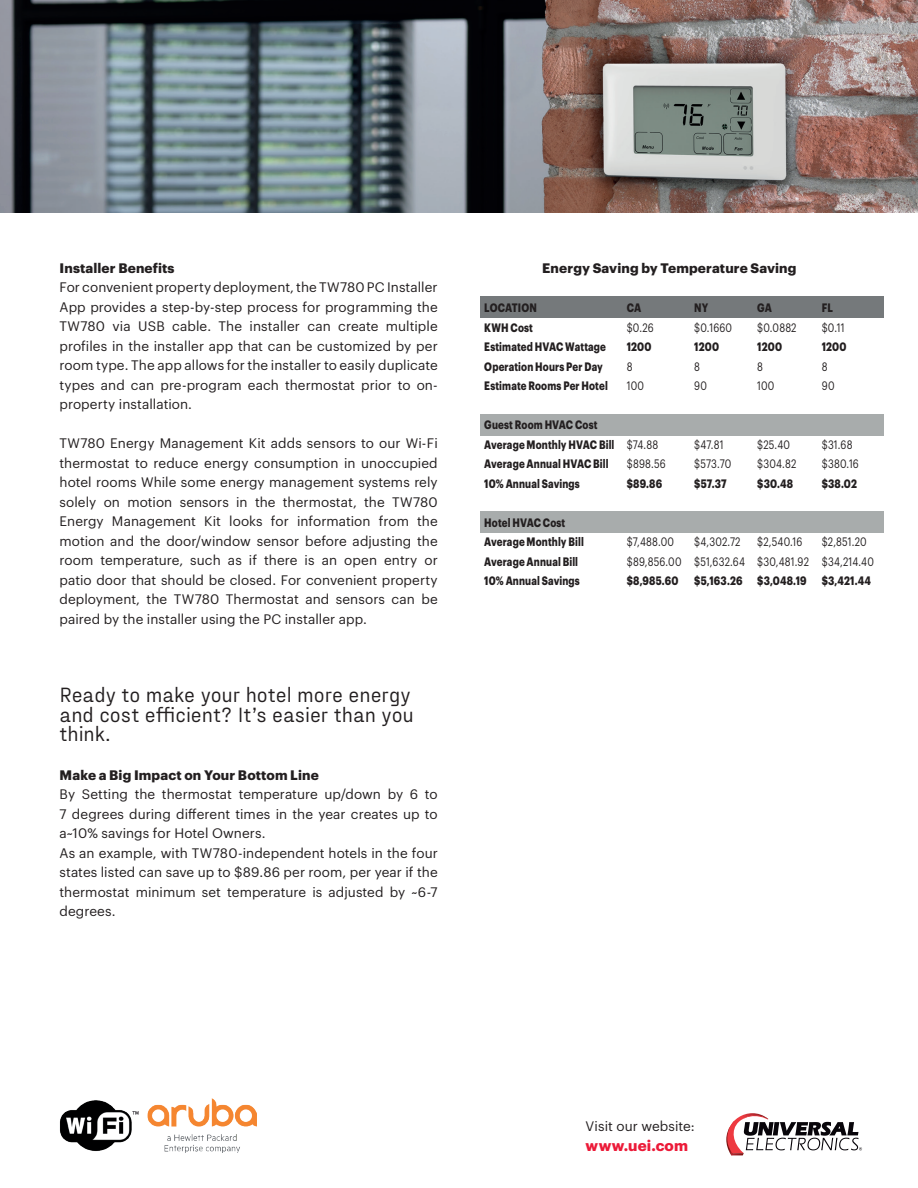
<style>
.page{position:relative;width:918px;height:1188px;background:#fff}
.page>*{position:absolute;margin:0;border:0;box-sizing:border-box;transform-origin:0 0}
.t1{font:21px/19.5px "Fraktion Sans";letter-spacing:-.005em;color:#231f20}
.t2{font:700 15px "Graphik";letter-spacing:.01em;color:#ec1a38}
.t3{font:13.5px/19.5px "Graphik";letter-spacing:.005em;color:#231f20;text-align:justify}
.t4{font:700 13.5px "Graphik";letter-spacing:.01em;color:#231f20}
.t5{font:700 12px/19.5px "Graphik";letter-spacing:.015em;color:#231f20;scale:.8 1}
.t6{font:12px "Graphik";letter-spacing:.02em;color:#231f20;scale:.8 1}
.s1{font-weight:400}
</style>
<div class="page">
<img style="left:0;top:0;width:918px;height:213px">
<div style="left:480px;top:414px;width:404px;height:21px;background:#a8acac"></div>
<div style="left:480px;top:296px;width:404px;height:22px;background:#75797b"></div>
<div style="left:480px;top:512px;width:404px;height:21px;background:#a8acac"></div>
<img style="left:60px;top:1099px;width:196px;height:53px">
<svg style="left:726px;top:1113px;width:136px;height:42px"></svg>
<p class="t4" style="left:60px;top:258px;width:116px">Installer Benefits</p>
<p class="t3" style="left:60px;top:277px;width:380px">For convenient property deployment, the TW780 PC Installer App provides a step-by-step process for programming the TW780 via USB cable. The installer can create multiple profiles in the installer app that can be customized by per room type. The app allows for the installer to easily duplicate types and can pre-program each thermostat prior to on&shy;property installation.</p>
<p class="t3" style="left:60px;top:433px;width:380px">TW780 Energy Management Kit adds sensors to our Wi-Fi thermostat to reduce energy consumption in unoccupied hotel rooms While some energy management systems rely solely on motion sensors in the thermostat, the TW780<br>Energy Management Kit looks for information from the motion and the door/window sensor before adjusting the room temperature, such as if there is an open entry or patio door that should be closed. For convenient property deployment, the TW780 Thermostat and sensors can be paired by the installer using the PC installer app.</p>
<h1 class="t1" style="left:60px;top:683px;width:356px">Ready to make your hotel more energy and cost efficient? It’s easier than you think.</h1>
<p class="t4" style="left:60px;top:765px;width:261px">Make a Big Impact on Your Bottom Line</p>
<p class="t3" style="left:60px;top:784px;width:380px;text-align:left">By Setting the thermostat temperature up/down by 6 to 7 degrees during different times in the year creates up to a~10% savings for Hotel Owners.<br>As an example, with TW780-independent hotels in the four states listed can save up to $89.86 per room, per year if the thermostat minimum set temperature is adjusted by ~6-7 degrees.</p>
<p class="t4" style="left:542px;top:258px;width:256px">Energy Saving by Temperature Saving</p>
<p class="t5" style="left:484px;top:297px;width:67px">LOCATION</p>
<p class="t5" style="left:627px;top:297px;width:20px">CA</p>
<p class="t5" style="left:694px;top:297px;width:19px">NY</p>
<p class="t5" style="left:757px;top:297px;width:20px">GA</p>
<p class="t5" style="left:822px;top:297px;width:15px">FL</p>
<p class="t5" style="left:484px;top:316px;width:62px">KWH Cost</p>
<p class="t6" style="left:627px;top:318px;width:35px">$0.26</p>
<p class="t6" style="left:694px;top:318px;width:49px">$0.1660</p>
<p class="t6" style="left:757px;top:318px;width:51px">$0.0882</p>
<p class="t6" style="left:822px;top:318px;width:30px">$0.11</p>
<p class="t5" style="left:484px;top:336px;width:154px">Estimated HVAC Wattage</p>
<p class="t5" style="left:627px;top:336px;width:32px">1200</p>
<p class="t5" style="left:694px;top:336px;width:32px">1200</p>
<p class="t5" style="left:757px;top:336px;width:32px">1200</p>
<p class="t5" style="left:822px;top:336px;width:32px">1200</p>
<p class="t5" style="left:484px;top:355px;width:150px">Operation Hours Per Day</p>
<p class="t6" style="left:627px;top:357px;width:9px">8</p>
<p class="t6" style="left:694px;top:357px;width:9px">8</p>
<p class="t6" style="left:757px;top:357px;width:9px">8</p>
<p class="t6" style="left:822px;top:357px;width:9px">8</p>
<p class="t5" style="left:484px;top:375px;width:156px">Estimate Rooms Per Hotel</p>
<p class="t6" style="left:627px;top:377px;width:23px">100</p>
<p class="t6" style="left:694px;top:377px;width:17px">90</p>
<p class="t6" style="left:757px;top:377px;width:23px">100</p>
<p class="t6" style="left:822px;top:377px;width:17px">90</p>
<p class="t5" style="left:484px;top:414px;width:219px">Guest Room HVAC Cost<br>Average Monthly HVAC Bill <span class="s1">$74.88</span></p>
<p class="t6" style="left:694px;top:435px;width:38px">$47.81</p>
<p class="t6" style="left:757px;top:435px;width:42px">$25.40</p>
<p class="t6" style="left:822px;top:435px;width:40px">$31.68</p>
<p class="t5" style="left:484px;top:453px;width:157px">Average Annual HVAC Bill</p>
<p class="t6" style="left:627px;top:455px;width:50px">$898.56</p>
<p class="t6" style="left:694px;top:455px;width:48px">$573.70</p>
<p class="t6" style="left:757px;top:455px;width:50px">$304.82</p>
<p class="t6" style="left:822px;top:455px;width:48px">$380.16</p>
<p class="t5" style="left:484px;top:472px;width:121px">10% Annual Savings</p>
<p class="t5" style="left:627px;top:472px;width:46px">$89.86</p>
<p class="t5" style="left:694px;top:472px;width:42px">$57.37</p>
<p class="t5" style="left:757px;top:472px;width:46px">$30.48</p>
<p class="t5" style="left:822px;top:472px;width:46px">$38.02</p>
<p class="t5" style="left:484px;top:511px;width:126px">Hotel HVAC Cost<br>Average Monthly Bill</p>
<p class="t6" style="left:627px;top:533px;width:61px">$7,488.00</p>
<p class="t6" style="left:694px;top:533px;width:59px">$4,302.72</p>
<p class="t6" style="left:757px;top:533px;width:58px">$2,540.16</p>
<p class="t6" style="left:822px;top:533px;width:58px">$2,851.20</p>
<p class="t5" style="left:484px;top:550px;width:119px">Average Annual Bill</p>
<p class="t6" style="left:627px;top:552px;width:310px">$89,856.00 $51,632.64 $30,481.92 $34,214.40</p>
<p class="t5" style="left:484px;top:570px;width:121px">10% Annual Savings</p>
<p class="t5" style="left:627px;top:570px;width:66px">$8,985.60</p>
<p class="t5" style="left:694px;top:570px;width:142px">$5,163.26 $3,048.19</p>
<p class="t5" style="left:822px;top:570px;width:63px">$3,421.44</p>
<p class="t3" style="left:586px;top:1115px;width:111px">Visit our website:</p>
<p class="t2" style="left:586px;top:1133px;width:104px">www.uei.com</p>
</div>
